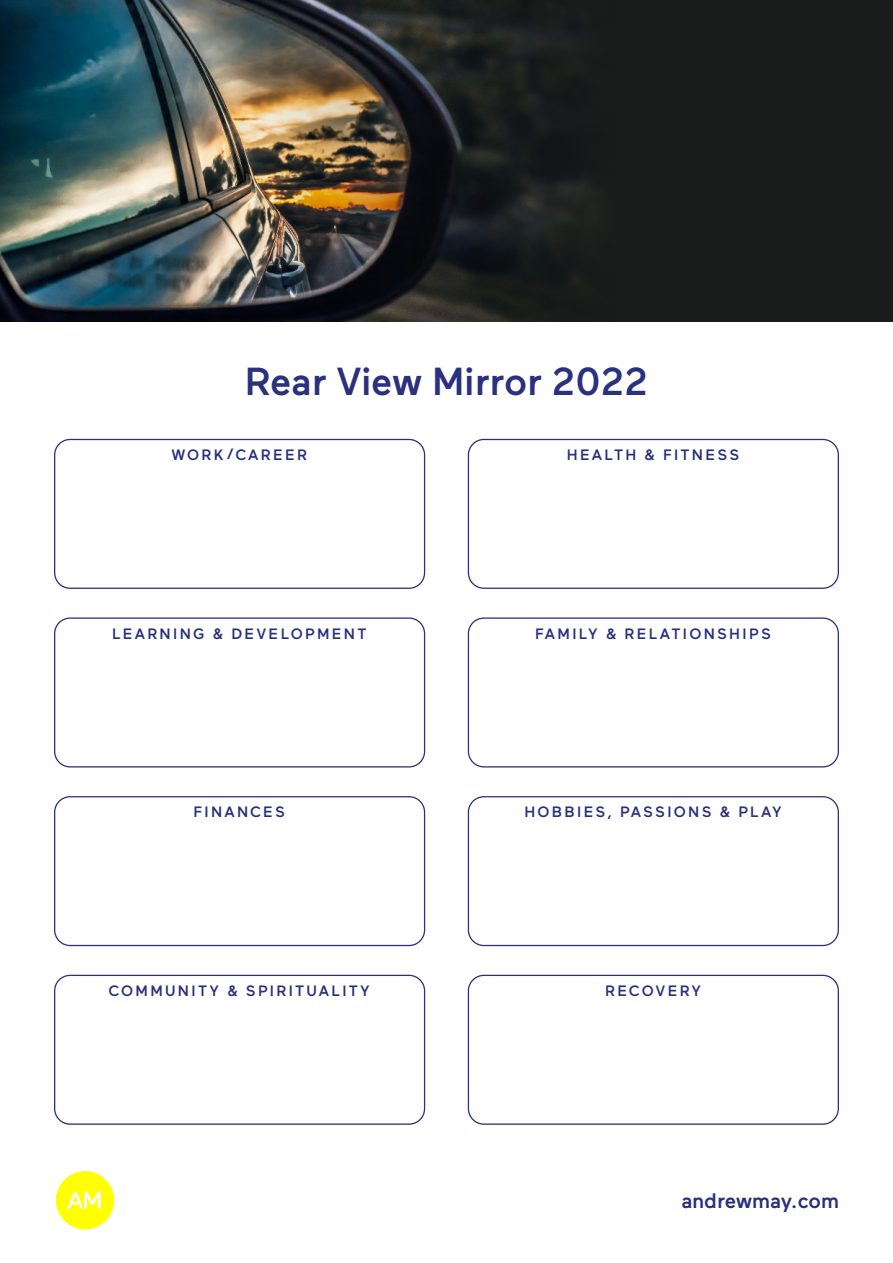
<style>
.page{position:relative;width:893px;height:1263px;background:#fff}
.page>*{position:absolute;margin:0;border:0;box-sizing:border-box;transform-origin:0 0}
.t1{font:500 39px "Maax";color:#2a317d}
.t2{font:500 21px "Maax";color:#29307d}
.t3{font:500 15px "Maax";letter-spacing:.15em;color:#29307d}
</style>
<div class="page">
<div style="left:56px;top:1171px;width:58px;height:58px;background:#ff0;border-radius:50%"></div>
<svg style="left:67px;top:1192px;width:34px;height:17px"></svg>
<div style="left:0;top:0;width:893px;height:321px;background:#1a1c1b"></div>
<img style="left:0;top:0;width:590px;height:321px">
<div style="left:54px;top:439px;width:371px;height:150px;border:1px solid #2a317d;border-radius:15px"></div>
<div style="left:54px;top:617px;width:371px;height:150px;border:1px solid #2a317d;border-radius:15px"></div>
<div style="left:54px;top:796px;width:371px;height:150px;border:1px solid #2a317d;border-radius:15px"></div>
<div style="left:54px;top:975px;width:371px;height:150px;border:1px solid #2a317d;border-radius:15px"></div>
<div style="left:468px;top:439px;width:371px;height:150px;border:1px solid #2a317d;border-radius:15px"></div>
<div style="left:468px;top:617px;width:371px;height:150px;border:1px solid #2a317d;border-radius:15px"></div>
<div style="left:468px;top:796px;width:371px;height:150px;border:1px solid #2a317d;border-radius:15px"></div>
<div style="left:468px;top:975px;width:371px;height:150px;border:1px solid #2a317d;border-radius:15px"></div>
<h1 class="t1" style="left:245px;top:367px;width:405px">Rear View Mirror 2022</h1>
<p class="t3" style="left:171px;top:449px;width:137px">WORK/CAREER</p>
<p class="t3" style="left:567px;top:449px;width:174px">HEALTH &amp; FITNESS</p>
<p class="t3" style="left:112px;top:628px;width:256px">LEARNING &amp; DEVELOPMENT</p>
<p class="t3" style="left:535px;top:628px;width:237px">FAMILY &amp; RELATIONSHIPS</p>
<p class="t3" style="left:194px;top:806px;width:93px">FINANCES</p>
<p class="t3" style="left:524px;top:806px;width:259px">HOBBIES, PASSIONS &amp; PLAY</p>
<p class="t3" style="left:109px;top:985px;width:263px">COMMUNITY &amp; SPIRITUALITY</p>
<p class="t3" style="left:605px;top:985px;width:97px">RECOVERY</p>
<h2 class="t2" style="left:681px;top:1193px;width:159px">andrewmay.com</h2>
</div>
